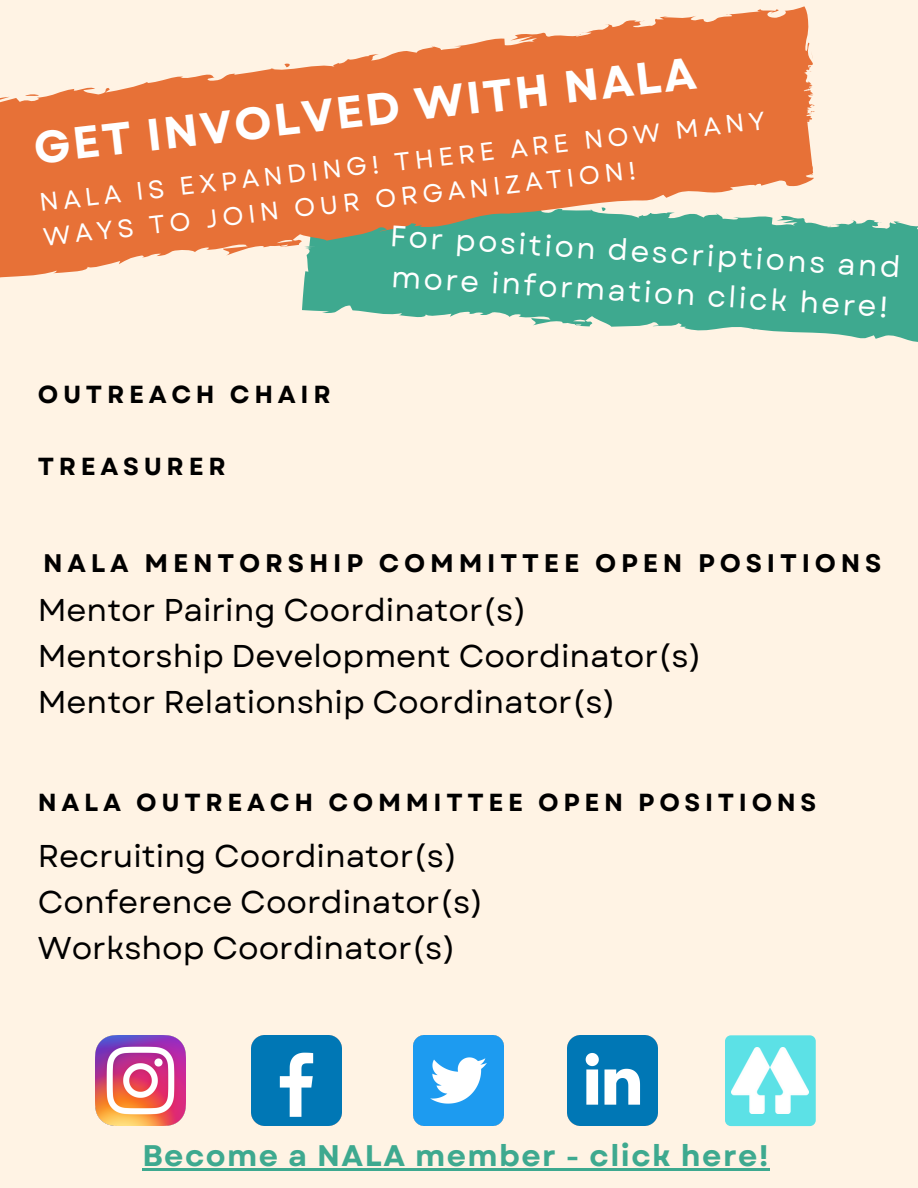
<style>
.page{position:relative;width:918px;height:1188px;background:#fff3e4}
.page>*{position:absolute;margin:0;border:0;box-sizing:border-box;transform-origin:0 0}
.t1{font:700 45px "Garet";color:#fff}
.t2{font:31.5px/46.2px "Garet";color:#000}
.t3{font:700 29.7px "Garet";letter-spacing:.05em;color:#3ea98f}
.t4{font:29.55px/40.5px "Garet";color:#fff;text-align:center}
.t5{font:25.35px/35px "Garet";color:#fff}
.t6{font:700 25.35px "Garet";letter-spacing:.19em;color:#000}
.t7{font:700 24.6px "Garet";letter-spacing:.19em;color:#000}
</style>
<div class="page">
<svg style="left:302px;top:219px;width:616px;height:123px;fill:#3ea98f"></svg>
<svg style="left:0;top:6px;width:828px;height:282px;fill:#e77137"></svg>
<hr style="left:142px;top:1168px;width:400px;height:3px;background:#3ea98f">
<hr style="left:542px;top:1168px;width:48px;height:3px;background:#3ea98f">
<hr style="left:590px;top:1168px;width:180px;height:3px;background:#3ea98f">
<img style="left:95px;top:1035px;width:90px;height:90px">
<img style="left:252px;top:1035px;width:90px;height:90px">
<img style="left:414px;top:1035px;width:90px;height:90px">
<img style="left:568px;top:1035px;width:90px;height:90px">
<div style="left:725px;top:1035px;width:91px;height:91px;background:#5ce1e6;border-radius:6px"></div>
<img style="left:732px;top:1048px;width:77px;height:65px">
<div style="left:392px;top:225px;width:27px;height:63px;background:#3ea98f"></div>
<h1 class="t1" style="left:31px;top:113px;width:668px;rotate:-6deg">GET INVOLVED WITH NALA</h1>
<p class="t5" style="left:37px;top:182px;width:732px;rotate:-6deg">NALA IS EXPANDING! THERE ARE NOW MANY<br>WAYS TO JOIN OUR ORGANIZATION!</p>
<p class="t4" style="left:411px;top:215px;width:494px;rotate:4deg">or position descriptions and ore information click here!</p>
<p class="t7" style="left:38px;top:377px;width:294px">OUTREACH CHAIR</p>
<p class="t7" style="left:38px;top:449px;width:189px">TREASURER</p>
<p class="t6" style="left:43px;top:545px;width:840px">NALA MENTORSHIP COMMITTEE OPEN POSITIONS</p>
<p class="t2" style="left:38px;top:587px;width:666px">Mentor Pairing Coordinator(s)<br>Mentorship Development Coordinator(s)<br>Mentor Relationship Coordinator(s)</p>
<p class="t7" style="left:38px;top:785px;width:780px">NALA OUTREACH COMMITTEE OPEN POSITIONS</p>
<p class="t2" style="left:38px;top:833px;width:447px">Recruiting Coordinator(s)<br>Conference Coordinator(s)<br>Workshop Coordinator(s)</p>
<p class="t3" style="left:142px;top:1134px;width:628px">Become a NALA member - click here!</p>
</div>
